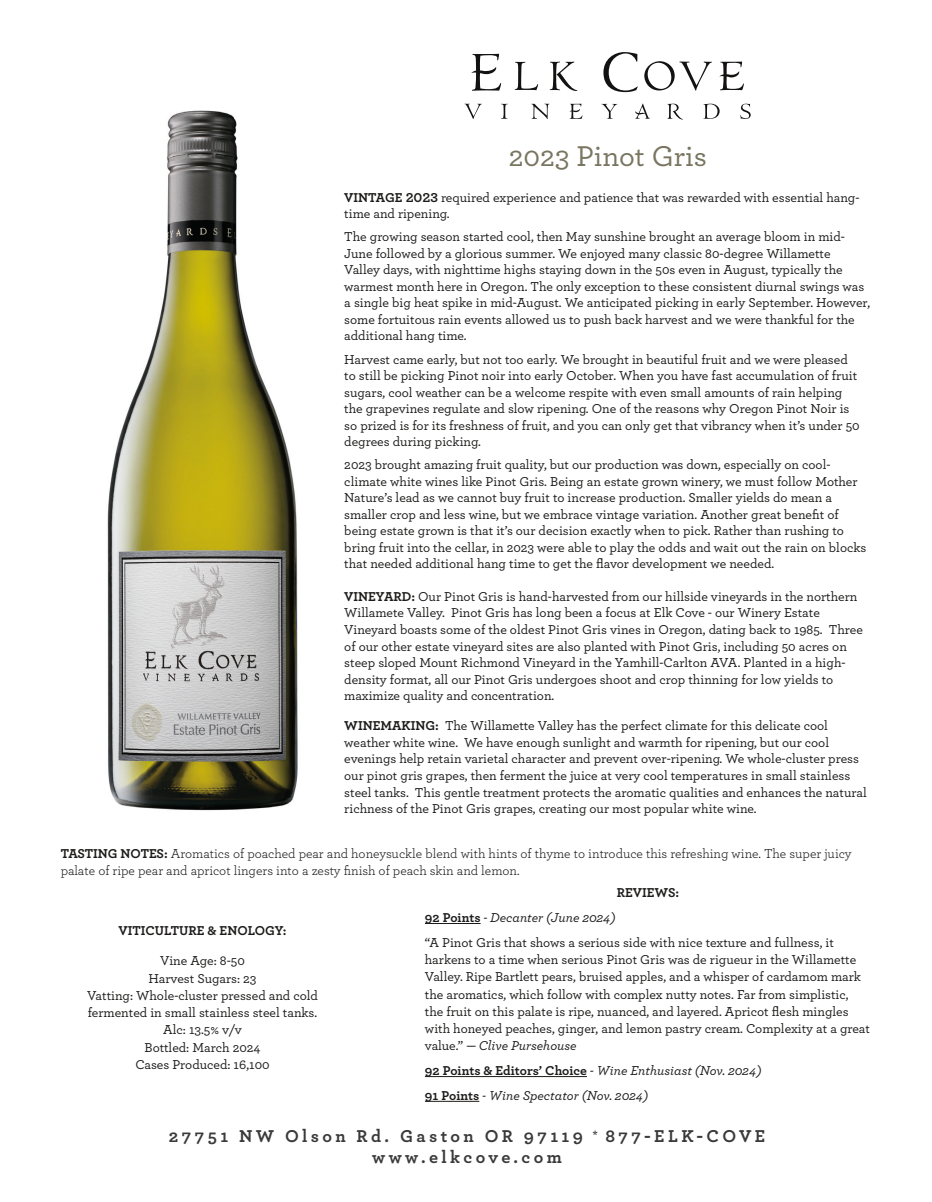
<style>
.page{position:relative;width:932px;height:1202px;background:#fff}
.page>*{position:absolute;margin:0;border:0;box-sizing:border-box;transform-origin:0 0}
.t1{font:500 30px "Archer";color:#797560}
.t2{font:700 18px "Archer";letter-spacing:.19em;color:#3a3a3a}
.t3{font:500 13.5px/16.5px "Archer";color:#1c1b1a}
.t4{font:13.5px/16.5px "Archer";color:#1c1b1a}
.t5{font:italic 500 13.5px "Archer";color:#1c1b1a}
.t6{font:700 13.5px "Archer";color:#1c1b1a}
.s1{font-weight:700}
.s2{font-weight:700;font-style:normal}
.s3{font-style:italic}
.s4{font-weight:500;font-size:13.5px;color:#1c1b1a}
</style>
<div class="page">
<svg style="left:464px;top:104px;width:17px;height:15px"></svg>
<svg style="left:501px;top:104px;width:6px;height:15px"></svg>
<svg style="left:531px;top:104px;width:18px;height:15px"></svg>
<svg style="left:601px;top:104px;width:16px;height:15px"></svg>
<svg style="left:667px;top:104px;width:16px;height:15px"></svg>
<svg style="left:703px;top:104px;width:16px;height:15px"></svg>
<svg style="left:740px;top:104px;width:10px;height:15px"></svg>
<svg style="left:635px;top:104px;width:15px;height:15px"></svg>
<svg style="left:569px;top:104px;width:13px;height:15px"></svg>
<svg style="left:515px;top:62px;width:23px;height:28px"></svg>
<svg style="left:603px;top:52px;width:35px;height:40px"></svg>
<svg style="left:644px;top:61px;width:68px;height:30px"></svg>
<svg style="left:471px;top:54px;width:30px;height:37px"></svg>
<svg style="left:719px;top:62px;width:25px;height:28px"></svg>
<svg style="left:550px;top:62px;width:27px;height:29px"></svg>
<img style="left:107px;top:110px;width:191px;height:701px">
<hr style="left:425px;top:923px;width:55px;height:1px;background:#1c1b1a">
<hr style="left:425px;top:1076px;width:162px;height:1px;background:#1c1b1a">
<hr style="left:425px;top:1101px;width:54px;height:1px;background:#1c1b1a">
<p class="t1" style="left:508px;top:134px;width:199px">2023 Pinot Gris</p>
<p class="t3" style="left:344px;top:188px;width:516px"><span class="s1">VINTAGE 2023</span> required experience and patience that was rewarded with essential hang&shy;time and ripening.</p>
<p class="t3" style="left:344px;top:228px;width:527px">The growing season started cool, then May sunshine brought an average bloom in mid-June followed by a glorious summer. We enjoyed many classic 80-degree Willamette<br>Valley days, with nighttime highs staying down in the 50s even in August, typically the warmest month here in Oregon. The only exception to these consistent diurnal swings was a single big heat spike in mid-August. We anticipated picking in early September. However, some fortuitous rain events allowed us to push back harvest and we were thankful for the additional hang time.</p>
<p class="t3" style="left:344px;top:350px;width:517px">Harvest came early, but not too early. We brought in beautiful fruit and we were pleased to still be picking Pinot noir into early October. When you have fast accumulation of fruit sugars, cool weather can be a welcome respite with even small amounts of rain helping the grapevines regulate and slow ripening. One of the reasons why Oregon Pinot Noir is so prized is for its freshness of fruit, and you can only get that vibrancy when it’s under 50 degrees during picking.</p>
<p class="t3" style="left:344px;top:456px;width:523px">2023 brought amazing fruit quality, but our production was down, especially on cool&shy;climate white wines like Pinot Gris. Being an estate grown winery, we must follow Mother Nature’s lead as we cannot buy fruit to increase production. Smaller yields do mean a smaller crop and less wine, but we embrace vintage variation. Another great benefit of being estate grown is that it’s our decision exactly when to pick. Rather than rushing to bring fruit into the cellar, in 2023 were able to play the odds and wait out the rain on blocks that needed additional hang time to get the flavor development we needed.</p>
<p class="t3" style="left:344px;top:587px;width:520px"><span class="s1">VINEYARD:</span> Our Pinot Gris is hand-harvested from our hillside vineyards in the northern Willamete Valley. Pinot Gris has long been a focus at Elk Cove - our Winery Estate Vineyard boasts some of the oldest Pinot Gris vines in Oregon, dating back to 1985. Three of our other estate vineyard sites are also planted with Pinot Gris, including 50 acres on steep sloped Mount Richmond Vineyard in the Yamhill-Carlton AVA. Planted in a high&shy;density format, all our Pinot Gris undergoes shoot and crop thinning for low yields to maximize quality and concentration.</p>
<p class="t3" style="left:344px;top:717px;width:524px"><span class="s1">WINEMAKING:</span> The Willamette Valley has the perfect climate for this delicate cool weather white wine. We have enough sunlight and warmth for ripening, but our cool evenings help retain varietal character and prevent over-ripening. We whole-cluster press our pinot gris grapes, then ferment the juice at very cool temperatures in small stainless steel tanks. This gentle treatment protects the aromatic qualities and enhances the natural richness of the Pinot Gris grapes, creating our most popular white wine.</p>
<p class="t4" style="left:61px;top:844px;width:792px"><span class="s1">TASTING NOTES:</span> Aromatics of poached pear and honeysuckle blend with hints of thyme to introduce this refreshing wine. The super juicy palate of ripe pear and apricot lingers into a zesty finish of peach skin and lemon.</p>
<p class="t6" style="left:118px;top:919px;width:170px">VITICULTURE &amp; ENOLOGY:</p>
<p class="t3" style="left:160px;top:951px;width:86px">Vine Age: 8-50</p>
<p class="t3" style="left:149px;top:969px;width:109px">Harvest Sugars: 23</p>
<p class="t3" style="left:87px;top:986px;width:232px;line-height:17.2px">Vatting: Whole-cluster pressed and cold fermented in small stainless steel tanks.</p>
<p class="t3" style="left:163px;top:1020px;width:80px">Alc: 13.5% v/v</p>
<p class="t3" style="left:144px;top:1038px;width:118px">Bottled: March 2024</p>
<p class="t3" style="left:135px;top:1055px;width:136px">Cases Produced: 16,100</p>
<p class="t6" style="left:617px;top:882px;width:64px">REVIEWS:</p>
<p class="t5" style="left:425px;top:907px;width:192px"><span class="s2">92 Points</span> - Decanter (June 2024)</p>
<p class="t3" style="left:425px;top:933px;width:446px;line-height:17.2px">“A Pinot Gris that shows a serious side with nice texture and fullness, it harkens to a time when serious Pinot Gris was de rigueur in the Willamette Valley. Ripe Bartlett pears, bruised apples, and a whisper of cardamom mark the aromatics, which follow with complex nutty notes. Far from simplistic, the fruit on this palate is ripe, nuanced, and layered. Apricot flesh mingles with honeyed peaches, ginger, and lemon pastry cream. Complexity at a great value.” <span class="s3">— Clive Pursehouse</span></p>
<p class="t5" style="left:425px;top:1060px;width:338px"><span class="s2">92 Points &amp; Editors’ Choice</span> - Wine Enthusiast (Nov. 2024)</p>
<p class="t5" style="left:425px;top:1085px;width:225px"><span class="s2">91 Points</span> - Wine Spectator (Nov. 2024)</p>
<p class="t2" style="left:169px;top:1121px;width:597px">27751 NW Olson Rd. Gaston OR 97119 <span class="s4">*</span> 877-ELK-COVE</p>
<p class="t2" style="left:372px;top:1142px;width:191px">www.elkcove.com</p>
</div>
